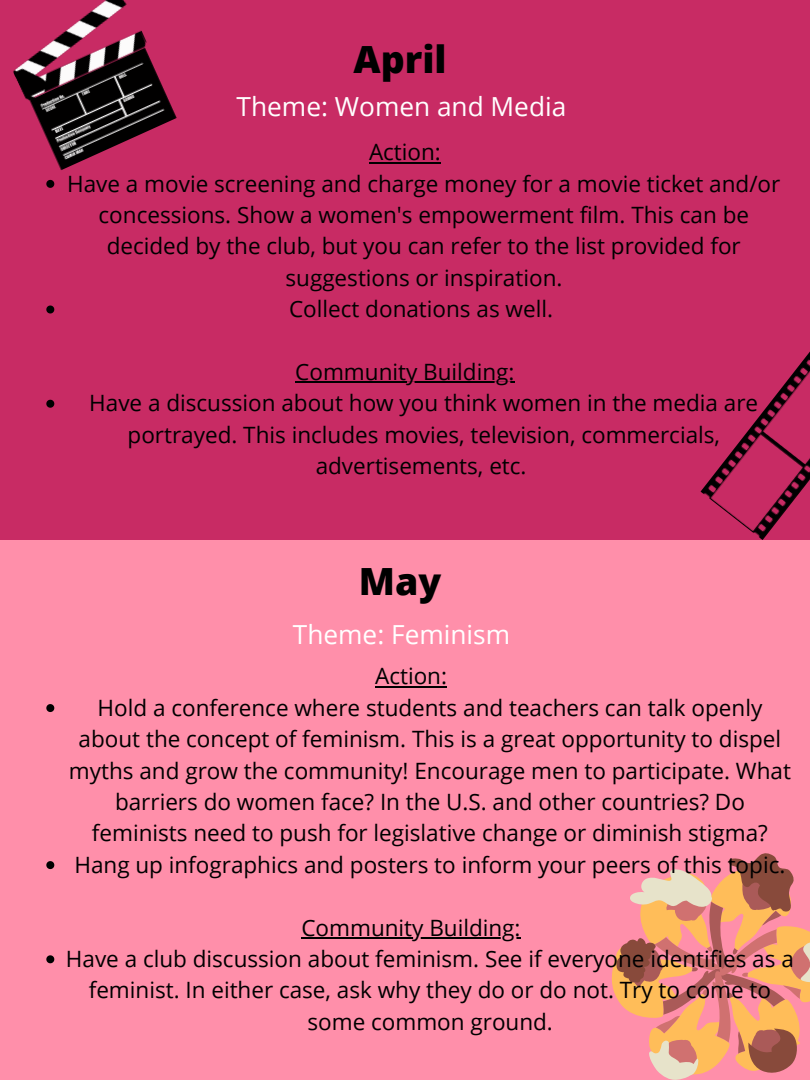
<style>
.page{position:relative;width:810px;height:1080px;background:#c82b64}
.page>*{position:absolute;margin:0;border:0;box-sizing:border-box;transform-origin:0 0}
.t1{font:800 37.5px "Open Sans";color:#000}
.t2{font:26.25px "Open Sans";color:#fff}
.t3{font:22.5px/31.4px "Open Sans";color:#000;text-align:center}
</style>
<div class="page">
<div style="left:0;top:540px;width:810px;height:540px;background:#ff8faa"></div>
<svg style="left:611px;top:853px;width:199px;height:227px"></svg>
<img style="left:13px;top:0;width:164px;height:170px">
<svg style="left:46px;top:180px;width:8px;height:8px"></svg>
<svg style="left:46px;top:306px;width:8px;height:7px"></svg>
<svg style="left:46px;top:400px;width:8px;height:8px"></svg>
<hr style="left:369px;top:162px;width:72px;height:1px;background:#000">
<hr style="left:295px;top:381px;width:220px;height:2px;background:#000">
<img style="left:701px;top:351px;width:109px;height:189px">
<svg style="left:46px;top:704px;width:8px;height:8px"></svg>
<svg style="left:46px;top:861px;width:8px;height:8px"></svg>
<svg style="left:46px;top:955px;width:8px;height:8px"></svg>
<hr style="left:375px;top:686px;width:72px;height:2px;background:#000">
<hr style="left:301px;top:937px;width:220px;height:2px;background:#000">
<p class="t1" style="left:353px;top:33px;width:95px">April</p>
<p class="t2" style="left:237px;top:88px;width:331px">Theme: Women and Media</p>
<p class="t3" style="left:369px;top:136px;width:73px">Action:</p>
<p class="t3" style="left:67px;top:167px;width:715px">Have a movie screening and charge money for a movie ticket and/or concessions. Show a women's empowerment film. This can be decided by the club, but you can refer to the list provided for suggestions or inspiration.</p>
<p class="t3" style="left:289px;top:293px;width:265px">Collect donations as well.</p>
<p class="t3" style="left:295px;top:356px;width:221px">Community Building:</p>
<p class="t3" style="left:89px;top:387px;width:670px">Have a discussion about how you think women in the media are portrayed. This includes movies, television, commercials, advertisements, etc.</p>
<p class="t1" style="left:359px;top:555px;width:84px">May</p>
<p class="t2" style="left:293px;top:616px;width:219px">Theme: Feminism</p>
<p class="t3" style="left:375px;top:660px;width:73px">Action:</p>
<p class="t3" style="left:69px;top:691px;width:724px">Hold a conference where students and teachers can talk openly about the concept of feminism. This is a great opportunity to dispel myths and grow the community! Encourage men to participate. What barriers do women face? In the U.S. and other countries? Do feminists need to push for legislative change or diminish stigma?</p>
<p class="t3" style="left:74px;top:848px;width:712px">Hang up infographics and posters to inform your peers of this topic.</p>
<p class="t3" style="left:301px;top:911px;width:221px">Community Building:</p>
<p class="t3" style="left:66px;top:943px;width:729px">Have a club discussion about feminism. See if everyone identifies as a feminist. In either case, ask why they do or do not. Try to come to some common ground.</p>
</div>
